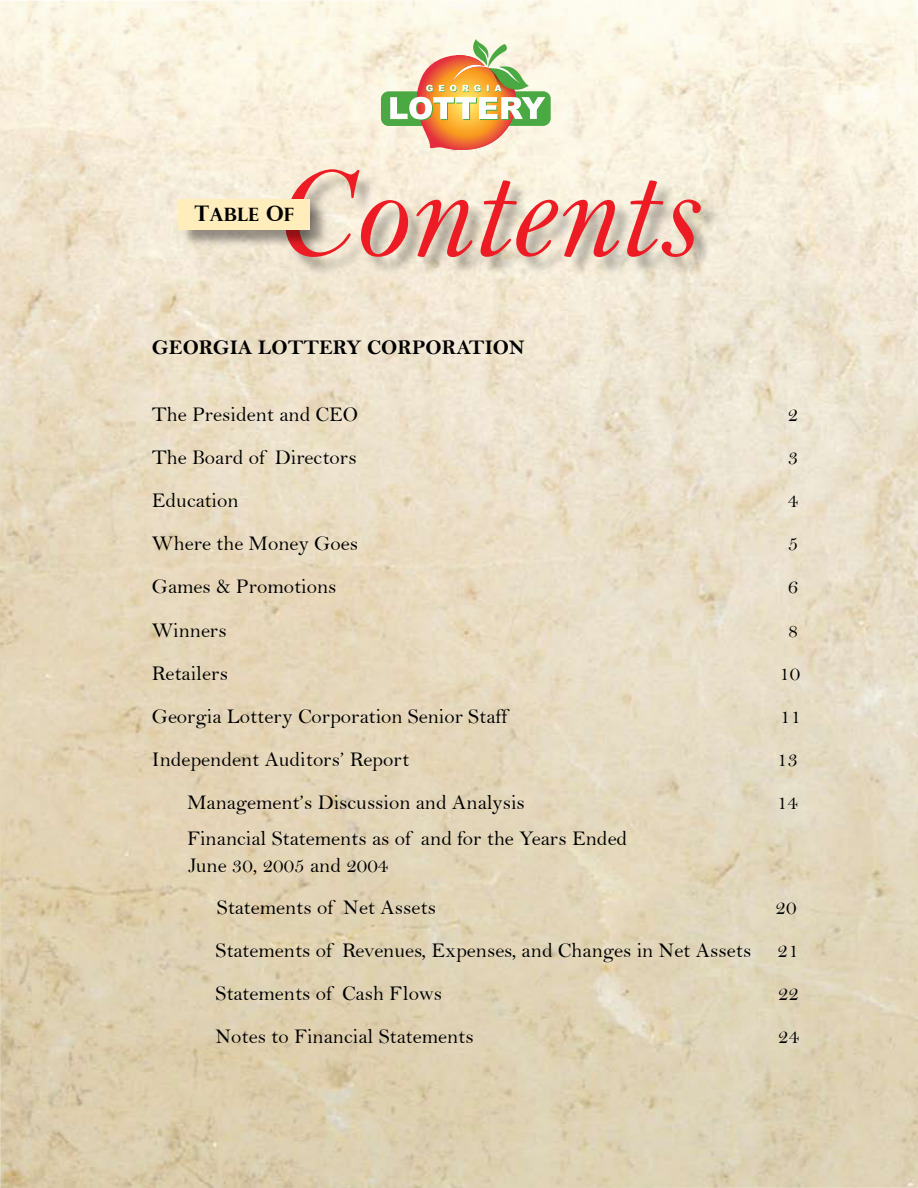
<style>
.page{position:relative;width:918px;height:1188px;background:#fff}
.page>*{position:absolute;margin:0;border:0;box-sizing:border-box;transform-origin:0 0}
.t1{font:132.75px "Bell MT Italic";color:#ed1c24}
.t2{font:21px/27px "Bell";color:#000}
.t3{font:21px "Bell MT Bold";color:#000}
.t4{font:700 18.45px "Perpetua Titling";color:#000}
.s1{font-size:21.45px}
</style>
<div class="page">
<img style="left:0;top:0;width:918px;height:1188px">
<div style="left:286px;top:170px;width:435px;height:107px;background:#000;opacity:.3"></div>
<div style="left:180px;top:201px;width:151px;height:49px;background:#000;opacity:.4"></div>
<div style="left:178px;top:199px;width:132px;height:31px;background:#ffeebc"></div>
<div style="left:381px;top:91px;width:170px;height:35px;background:#4aa942;border-radius:8px"></div>
<svg style="left:390px;top:39px;width:156px;height:111px;background:#dfc595"></svg>
<h1 class="t1" style="left:271px;top:134px;width:426px">Contents</h1>
<p class="t4" style="left:195px;top:203px;width:101px"><span class="s1">T</span>ABLE <span class="s1">O</span>F</p>
<p class="t3" style="left:152px;top:335px;width:375px">GEORGIA LOTTERY CORPORATION</p>
<p class="t2" style="left:152px;top:400px;width:208px">The President and CEO</p>
<p class="t2" style="left:788px;top:400px;width:12px">2</p>
<p class="t2" style="left:152px;top:443px;width:206px">The Board of Directors</p>
<p class="t2" style="left:788px;top:443px;width:12px">3</p>
<p class="t2" style="left:152px;top:487px;width:88px">Education</p>
<p class="t2" style="left:788px;top:487px;width:12px">4</p>
<p class="t2" style="left:152px;top:530px;width:208px">Where the Money Goes</p>
<p class="t2" style="left:788px;top:530px;width:12px">5</p>
<p class="t2" style="left:152px;top:573px;width:186px">Games &amp; Promotions</p>
<p class="t2" style="left:788px;top:573px;width:12px">6</p>
<p class="t2" style="left:152px;top:616px;width:77px">Winners</p>
<p class="t2" style="left:788px;top:616px;width:12px">8</p>
<p class="t2" style="left:152px;top:659px;width:78px">Retailers</p>
<p class="t2" style="left:779px;top:659px;width:22px">10</p>
<p class="t2" style="left:152px;top:703px;width:357px">Georgia Lottery Corporation Senior Staff</p>
<p class="t2" style="left:780px;top:703px;width:22px">11</p>
<p class="t2" style="left:152px;top:746px;width:259px">Independent Auditors’ Report</p>
<p class="t2" style="left:777px;top:746px;width:22px">13</p>
<p class="t2" style="left:187px;top:789px;width:339px">Management’s Discussion and Analysis</p>
<p class="t2" style="left:777px;top:789px;width:22px">14</p>
<p class="t2" style="left:187px;top:825px;width:442px">Financial Statements as of and for the Years Ended<br>June 30, 2005 and 2004</p>
<p class="t2" style="left:217px;top:894px;width:221px">Statements of Net Assets</p>
<p class="t2" style="left:776px;top:894px;width:22px">20</p>
<p class="t2" style="left:215px;top:937px;width:537px">Statements of Revenues, Expenses, and Changes in Net Assets</p>
<p class="t2" style="left:778px;top:937px;width:22px">21</p>
<p class="t2" style="left:215px;top:980px;width:228px">Statements of Cash Flows</p>
<p class="t2" style="left:778px;top:980px;width:22px">22</p>
<p class="t2" style="left:215px;top:1023px;width:260px">Notes to Financial Statements</p>
<p class="t2" style="left:778px;top:1023px;width:22px">24</p>
</div>
